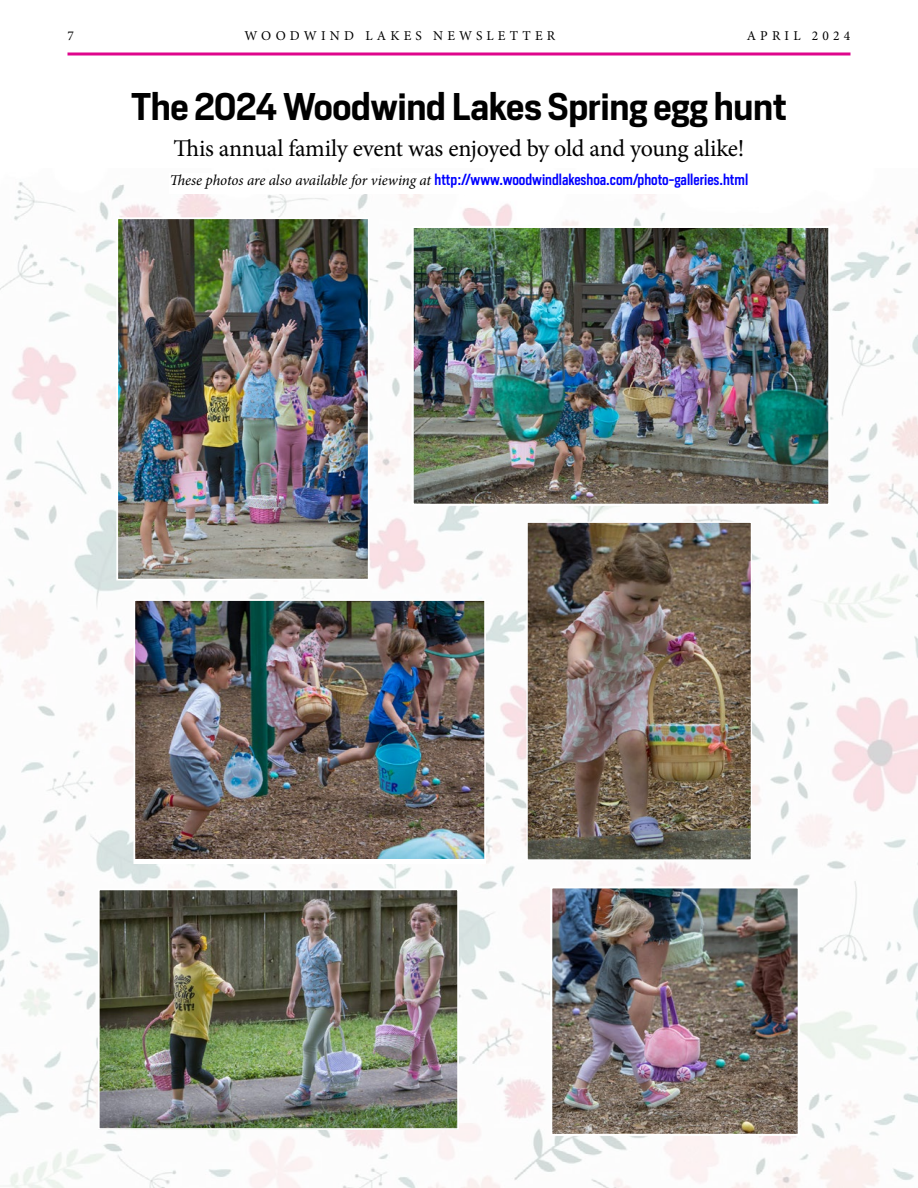
<style>
.page{position:relative;width:918px;height:1188px;background:#fff}
.page>*{position:absolute;margin:0;border:0;box-sizing:border-box;transform-origin:0 0}
.t1{font:600 36px "Heron Sans";letter-spacing:-.01em;color:#000}
.t2{font:24px "Minion Pro";letter-spacing:-.015em;color:#000}
.t3{font:500 15px "Heron Sans Cond";color:#00f}
.t4{font:13.5px "Minion Pro";letter-spacing:.31em;color:#000}
.s1{font-family:"Minion Pro";font-weight:400;font-style:italic;color:#000}
</style>
<div class="page">
<img style="left:0;top:182px;width:918px;height:1006px">
<svg style="left:68px;top:52px;width:782px;height:4px;background:#e644a8"></svg>
<img style="left:136px;top:602px;width:347px;height:257px">
<div style="left:133px;top:599px;width:353px;height:265px;border:2px solid #fff"></div>
<img style="left:101px;top:892px;width:355px;height:235px">
<div style="left:98px;top:889px;width:361px;height:241px;border:2px solid #fff"></div>
<img style="left:529px;top:524px;width:221px;height:335px">
<div style="left:527px;top:522px;width:225px;height:339px;border:1px solid #fff"></div>
<img style="left:119px;top:220px;width:248px;height:357px">
<div style="left:116px;top:217px;width:254px;height:363px;border:2px solid #fff"></div>
<img style="left:553px;top:889px;width:244px;height:244px">
<div style="left:550px;top:886px;width:250px;height:250px;border:2px solid #fff"></div>
<img style="left:415px;top:229px;width:412px;height:274px">
<div style="left:412px;top:226px;width:418px;height:280px;border:2px solid #fff"></div>
<div style="left:170px;top:173px;width:578px;height:20px;background:#fff"></div>
<p class="t4" style="left:68px;top:26px;width:8px">7</p>
<p class="t4" style="left:244px;top:26px;width:312px">WOODWIND LAKES NEWSLETTER</p>
<p class="t4" style="left:747px;top:26px;width:105px">APRIL 2024</p>
<h1 class="t1" style="left:131px;top:84px;width:657px">The 2024 Woodwind Lakes Spring egg hunt</h1>
<h2 class="t2" style="left:174px;top:132px;width:572px">This annual family event was enjoyed by old and young alike!</h2>
<p class="t3" style="left:170px;top:170px;width:580px"><span class="s1">These photos are also available for viewing at</span> http://www.woodwindlakeshoa.com/photo-galleries.html</p>
</div>
